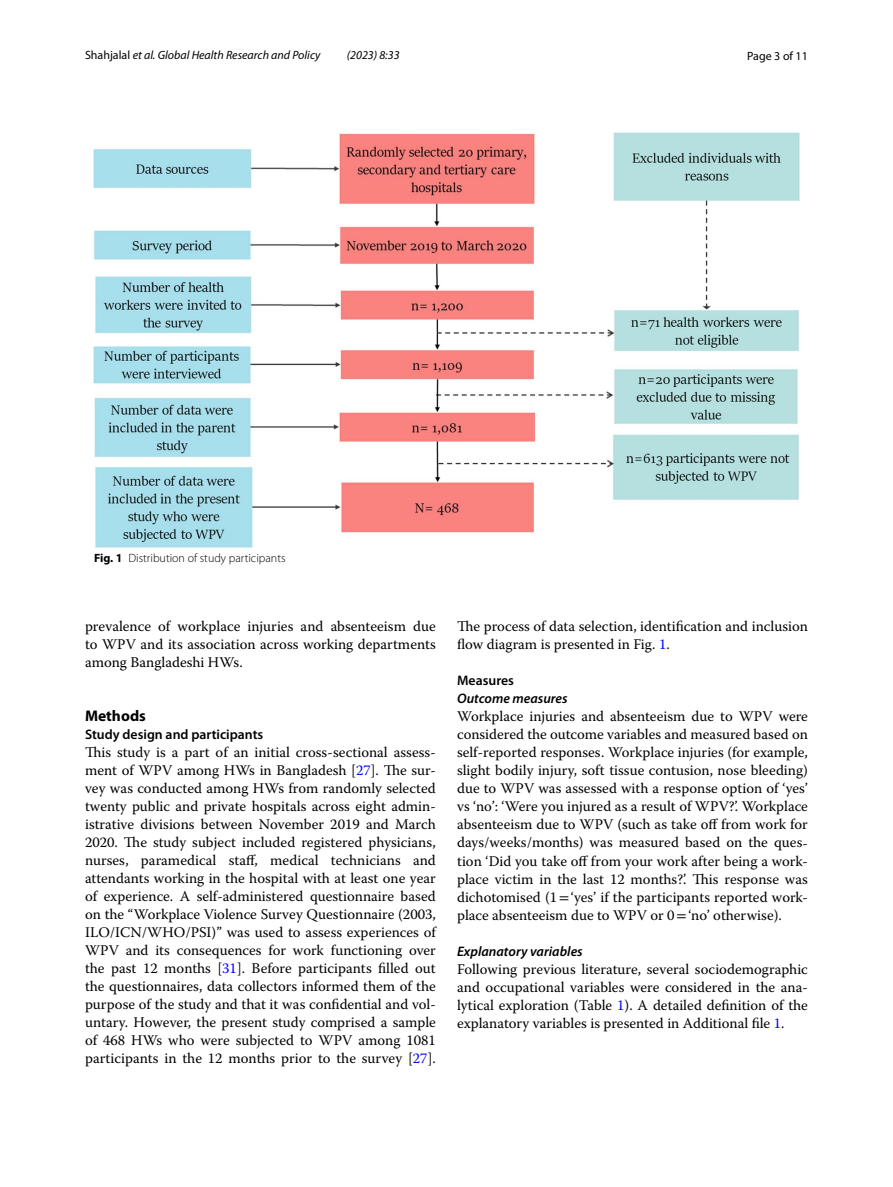
<style>
.page{position:relative;width:893px;height:1187px;background:#fff}
.page>*{position:absolute;margin:0;border:0;box-sizing:border-box;transform-origin:0 0}
.t1{font:700 15.45px "Myriad Pro";color:#000}
.t2{font:14.7px/18px "Warnock Pro";color:#000;text-align:justify}
.t3{font:italic 600 13.8px "Myriad Pro";color:#000}
.t4{font:600 13.8px "Myriad Pro";color:#000}
.t5{font:italic 12px "Myriad Pro";color:#000}
.t6{font:300 12px "Myriad Pro";color:#000}
.t7{font:12px "Myriad Pro";color:#000}
.s1{font-style:normal}
.s2{font-weight:700}
.s3{color:#00f}
.s4{font-family:"STIX"}
</style>
<div class="page">
<img style="left:94px;top:133px;width:705px;height:414px">
<p class="t5" style="left:85px;top:48px;width:237px"><span class="s1">Shahjalal</span> et al. Global Health Research and Policy</p>
<p class="t5" style="left:347px;top:48px;width:54px">(2023) 8:33</p>
<p class="t7" style="left:747px;top:48px;width:62px">Page 3 of 11</p>
<p class="t6" style="left:94px;top:551px;width:193px"><span class="s2">Fig. 1</span> Distribution of study participants</p>
<p class="t2" style="left:85px;top:617px;width:352px">prevalence of workplace injuries and absenteeism due to WPV and its association across working departments among Bangladeshi HWs.</p>
<p class="t1" style="left:85px;top:705px;width:62px">Methods</p>
<p class="t4" style="left:85px;top:725px;width:180px">Study design and participants</p>
<p class="t2" style="left:85px;top:743px;width:352px">This study is a part of an initial cross-sectional assess&shy;ment of WPV among HWs in Bangladesh [<span class="s3">27</span>]. The sur&shy;vey was conducted among HWs from randomly selected twenty public and private hospitals across eight admin&shy;istrative divisions between November 2019 and March 2020. The study subject included registered physicians, nurses, paramedical staff, medical technicians and attendants working in the hospital with at least one year of experience. A self-administered questionnaire based on the “Workplace Violence Survey Questionnaire (2003, ILO/ICN/WHO/PSI)” was used to assess experiences of WPV and its consequences for work functioning over the past 12 months [<span class="s3">31</span>]. Before participants filled out the questionnaires, data collectors informed them of the purpose of the study and that it was confidential and vol&shy;untary. However, the present study comprised a sample of 468 HWs who were subjected to WPV among 1081 participants in the 12 months prior to the survey [<span class="s3">27</span>].</p>
<p class="t2" style="left:457px;top:617px;width:352px">The process of data selection, identification and inclusion flow diagram is presented in Fig. <span class="s3">1</span>.</p>
<p class="t4" style="left:457px;top:672px;width:58px">Measures</p>
<p class="t3" style="left:457px;top:690px;width:112px">Outcome measures</p>
<p class="t2" style="left:457px;top:707px;width:352px">Workplace injuries and absenteeism due to WPV were considered the outcome variables and measured based on self-reported responses. Workplace injuries (for example, slight bodily injury, soft tissue contusion, nose bleeding) due to WPV was assessed with a response option of ‘yes’ vs ‘no’: ‘Were you injured as a result of WPV?’. Workplace absenteeism due to WPV (such as take off from work for days/weeks/months) was measured based on the ques&shy;tion ‘Did you take off from your work after being a work&shy;place victim in the last 12 months?’. This response was dichotomised (1<span class="s4">=</span>‘yes’ if the participants reported work&shy;place absenteeism due to WPV or 0<span class="s4">=</span>‘no’ otherwise).</p>
<p class="t3" style="left:457px;top:942px;width:127px">Explanatory variables</p>
<p class="t2" style="left:457px;top:959px;width:352px">Following previous literature, several sociodemographic and occupational variables were considered in the ana&shy;lytical exploration (Table <span class="s3">1</span>). A detailed definition of the explanatory variables is presented in Additional file <span class="s3">1</span>.</p>
</div>
